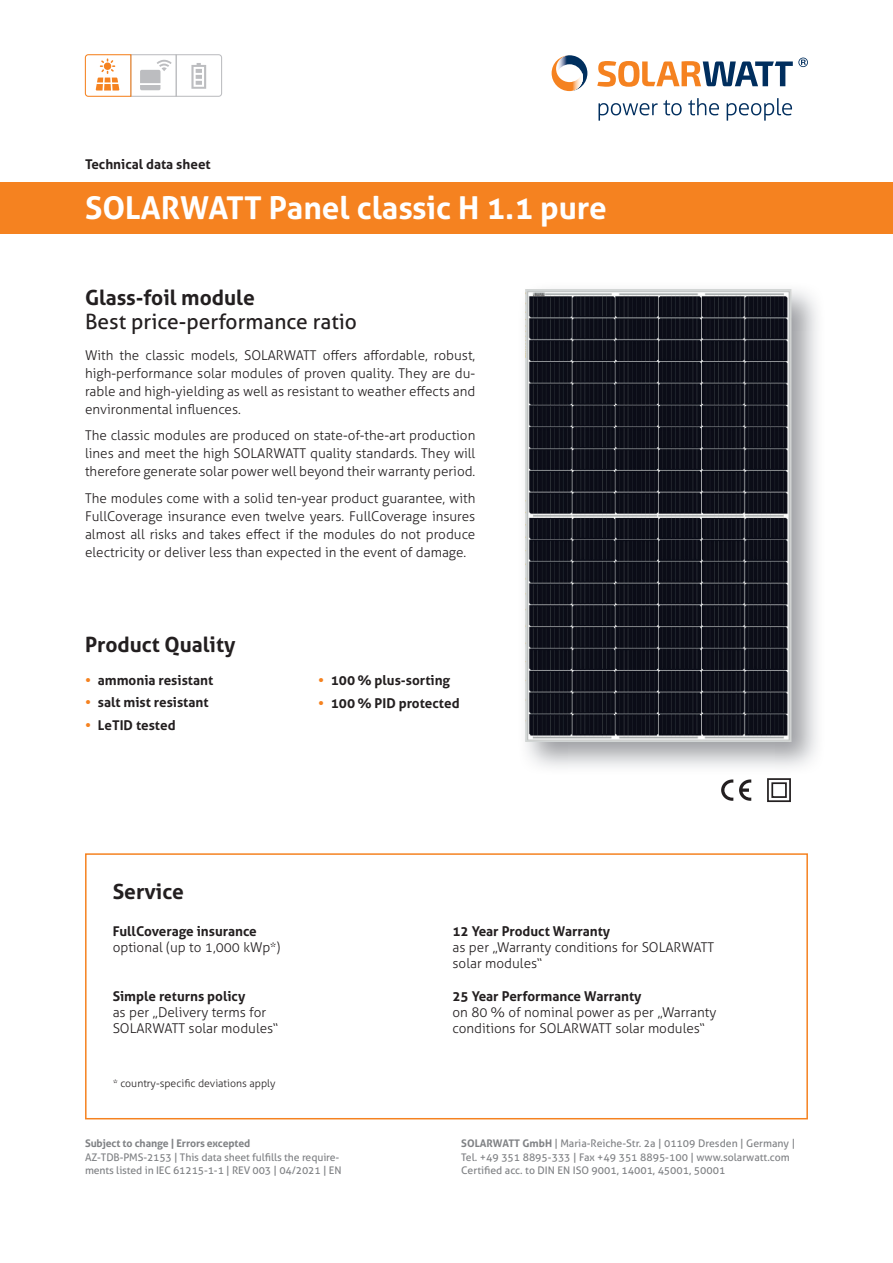
<style>
.page{position:relative;width:893px;height:1263px;background:#fff}
.page>*{position:absolute;margin:0;border:0;box-sizing:border-box;transform-origin:0 0}
.t1{font:700 31.5px "Aller";color:#fff}
.t2{font:700 21px "Aller";color:#231f20}
.t3{font:21px "Aller";color:#231f20}
.t4{font:300 13.5px/18px "Aller";color:#231f20;text-align:justify}
.t5{font:700 13.5px "Aller";color:#231f20}
.t6{font:10.5px/13.5px "Aller";color:#808285}
.t7{font:300 10.5px "Aller";color:#231f20}
.t8{font:700 10.5px "Aller";letter-spacing:-.01em;color:#808285}
.s1{color:#f58220}
.s2{font-weight:700}
</style>
<div class="page">
<img style="left:791px;top:289px;width:27px;height:42px">
<img style="left:774px;top:331px;width:43px;height:437px">
<img style="left:525px;top:289px;width:266px;height:452px">
<div style="left:0;top:183px;width:893px;height:51px;background:#f58220"></div>
<svg style="left:597px;top:58px;width:211px;height:29px"></svg>
<svg style="left:598px;top:98px;width:194px;height:23px"></svg>
<svg style="left:583px;top:61px;width:4px;height:24px"></svg>
<img style="left:552px;top:55px;width:31px;height:36px">
<svg style="left:140px;top:54px;width:82px;height:43px"></svg>
<svg style="left:84px;top:54px;width:48px;height:43px"></svg>
<svg style="left:721px;top:779px;width:12px;height:22px"></svg>
<svg style="left:739px;top:779px;width:12px;height:22px"></svg>
<svg style="left:767px;top:778px;width:24px;height:25px"></svg>
<div style="left:85px;top:853px;width:723px;height:266px;border:2px solid #f58220"></div>
<p class="t5" style="left:85px;top:156px;width:127px">Technical data sheet</p>
<h1 class="t1" style="left:85px;top:189px;width:523px">SOLARWATT Panel classic H 1.1 pure</h1>
<h2 class="t2" style="left:85px;top:284px;width:171px">Glass-foil module</h2>
<h2 class="t3" style="left:85px;top:309px;width:273px">Best price-performance ratio</h2>
<p class="t4" style="left:85px;top:346px;width:392px">With the classic models, SOLARWATT offers affordable, robust, high-performance solar modules of proven quality. They are du&shy;rable and high-yielding as well as resistant to weather effects and environmental influences.</p>
<p class="t4" style="left:85px;top:426px;width:392px">The classic modules are produced on state-of-the-art production lines and meet the high SOLARWATT quality standards. They will therefore generate solar power well beyond their warranty period.</p>
<p class="t4" style="left:85px;top:489px;width:392px">The modules come with a solid ten-year product guarantee, with FullCoverage insurance even twelve years. FullCoverage insures almost all risks and takes effect if the modules do not produce electricity or deliver less than expected in the event of damage.</p>
<h2 class="t2" style="left:85px;top:632px;width:152px">Product Quality</h2>
<p class="t5" style="left:85px;top:672px;width:130px"><span class="s1">•</span> ammonia resistant</p>
<p class="t5" style="left:85px;top:694px;width:125px"><span class="s1">•</span> salt mist resistant</p>
<p class="t5" style="left:85px;top:717px;width:92px"><span class="s1">•</span> LeTID tested</p>
<p class="t5" style="left:318px;top:672px;width:134px"><span class="s1">•</span> 100 % plus-sorting</p>
<p class="t5" style="left:318px;top:694px;width:143px"><span class="s1">•</span> 100 % PID protected</p>
<h2 class="t2" style="left:113px;top:878px;width:73px">Service</h2>
<p class="t5" style="left:113px;top:923px;width:146px">FullCoverage insurance</p>
<p class="t4" style="left:113px;top:938px;width:169px">optional (up to 1,000 kWp*)</p>
<p class="t5" style="left:113px;top:987px;width:134px">Simple returns policy</p>
<p class="t4" style="left:113px;top:1004px;width:167px;line-height:16.2px">as per „Delivery terms for<br>SOLARWATT solar modules“</p>
<p class="t7" style="left:113px;top:1077px;width:164px">* country-specific deviations apply</p>
<p class="t5" style="left:453px;top:923px;width:159px">12 Year Product Warranty</p>
<p class="t4" style="left:453px;top:939px;width:263px;line-height:16.2px">as per „Warranty conditions for SOLARWATT solar modules“</p>
<p class="t5" style="left:453px;top:987px;width:191px">25 Year Performance Warranty</p>
<p class="t4" style="left:453px;top:1004px;width:265px;line-height:16.2px">on 80 % of nominal power as per „Warranty conditions for SOLARWATT solar modules“</p>
<p class="t8" style="left:85px;top:1137px;width:167px">Subject to change | Errors excepted</p>
<p class="t6" style="left:85px;top:1150px;width:258px">AZ-TDB-PMS-2153 | This data sheet fulfills the require&shy;ments listed in IEC 61215-1-1 | REV 003 | 04/2021 | EN</p>
<p class="t6" style="left:461px;top:1137px;width:335px"><span class="s2">SOLARWATT GmbH</span> | Maria-Reiche-Str. 2a | 01109 Dresden | Germany |<br>Tel. +49 351 8895-333 | Fax +49 351 8895-100 | www.solarwatt.com<br>Certified acc. to DIN EN ISO 9001, 14001, 45001, 50001</p>
</div>
